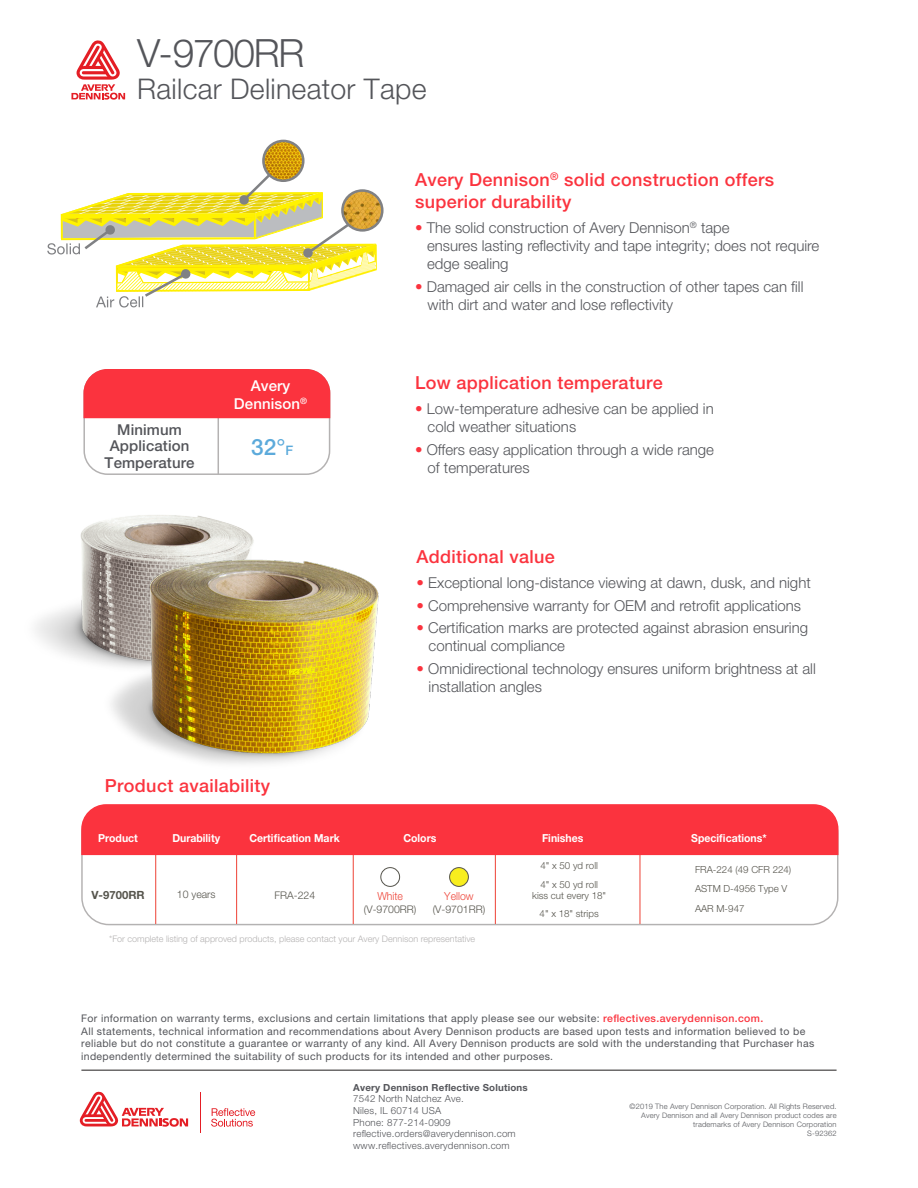
<style>
.page{position:relative;width:918px;height:1188px;background:#fff}
.page>*{position:absolute;margin:0;border:0;box-sizing:border-box;transform-origin:0 0}
.t1{font:300 39px "Helvetica Neue LT Std";letter-spacing:-.035em;color:#54555a}
.t2{font:300 28.5px "Helvetica Neue LT Std";letter-spacing:.01em;color:#54555a}
.t3{font:500 22.5px "Helvetica Neue LT Std";color:#5caadb}
.t4{font:500 18px/21.6px "Helvetica Neue LT Std";letter-spacing:.02em;color:#fb333e}
.t5{font:300 15px/18px "Helvetica Neue LT Std";color:#54555a}
.t6{font:500 15px/16.5px "Helvetica Neue LT Std";letter-spacing:.01em;color:#54555a;text-align:center}
.t7{font:500 15px/18px "Helvetica Neue LT Std";letter-spacing:.01em;color:#fff;text-align:center}
.t8{font:700 11.25px "Helvetica Neue LT Std";color:#55544c}
.t9{font:700 11.1px "Helvetica Neue LT Std";color:#fff;scale:.95 1}
.t10{font:300 11.1px "Helvetica Neue LT Std";color:#ee4236;scale:.95 1}
.t11{font:10.5px/12.6px "Helvetica Neue LT Std";letter-spacing:.03em;color:#54555a}
.t12{font:300 10.5px "Helvetica Neue LT Std";color:#55544c}
.t13{font:300 9.75px/11.7px "Helvetica Neue LT Std";letter-spacing:.02em;color:#54555a}
.t14{font:300 9.75px/19.4px "Helvetica Neue LT Std";color:#55544c}
.t15{font:700 9.75px "Helvetica Neue LT Std";letter-spacing:.02em;color:#54555a}
.t16{font:300 9px "Helvetica Neue LT Std";color:#b4b2b2}
.t17{font:300 7.5px/9px "Helvetica Neue LT Std";letter-spacing:.02em;color:#54555a;text-align:right}
.s1{font-size:13.05px}
.s2{color:#fb333e}
.s3{font-weight:500;color:#fb333e}
</style>
<div class="page">
<svg style="left:47px;top:140px;width:337px;height:168px"></svg>
<hr style="left:155px;top:852px;width:1px;height:72px;background:#ee4236">
<hr style="left:236px;top:852px;width:1px;height:72px;background:#ee4236">
<hr style="left:353px;top:852px;width:1px;height:72px;background:#ee4236">
<hr style="left:640px;top:852px;width:1px;height:72px;background:#ee4236">
<hr style="left:495px;top:852px;width:1px;height:72px;background:#ee4236">
<div style="left:81px;top:804px;width:758px;height:52px;background:#fb333e"></div>
<hr style="left:81px;top:1070px;width:756px;height:1px;background:#211e1e">
<hr style="left:200px;top:1092px;width:1px;height:40px;background:#e41e25">
<svg style="left:80px;top:1092px;width:108px;height:35px"></svg>
<svg style="left:211px;top:1108px;width:44px;height:19px"></svg>
<svg style="left:71px;top:40px;width:54px;height:60px"></svg>
<div style="left:380px;top:867px;width:20px;height:20px;border:1px solid #55544c;border-radius:50%"></div>
<div style="left:450px;top:868px;width:18px;height:18px;background:#f8ee1e;border-radius:50%"></div>
<div style="left:449px;top:867px;width:20px;height:20px;border:1px solid #55544c;border-radius:50%"></div>
<hr style="left:218px;top:376px;width:1px;height:98px;background:#b4b2b2">
<div style="left:83px;top:369px;width:248px;height:50px;background:#fb333e"></div>
<img style="left:92px;top:469px;width:230px;height:6px">
<img style="left:35px;top:515px;width:487px;height:315px">
<h1 class="t1" style="left:137px;top:30px;width:169px">V-9700RR</h1>
<h2 class="t2" style="left:137px;top:71px;width:291px">Railcar Delineator Tape</h2>
<p class="t6" style="left:105px;top:421px;width:91px">Minimum<br>Application<br>Temperature</p>
<p class="t7" style="left:234px;top:376px;width:75px">Avery<br>Dennison<sup>®</sup></p>
<h3 class="t3" style="left:251px;top:434px;width:43px">32°<span class="s1">F</span></h3>
<p class="t4" style="left:105px;top:774px;width:167px">Product availability</p>
<p class="t4" style="left:415px;top:169px;width:361px">Avery Dennison<sup>®</sup> solid construction offers superior durability</p>
<p class="t5" style="left:427px;top:219px;width:394px;text-indent:-12px"><span class="s2">•</span> The solid construction of Avery Dennison<sup>®</sup> tape<br>ensures lasting reflectivity and tape integrity; does not require edge sealing</p>
<p class="t5" style="left:428px;top:277px;width:377px;text-indent:-13px"><span class="s2">•</span> Damaged air cells in the construction of other tapes can fill with dirt and water and lose reflectivity</p>
<p class="t4" style="left:415px;top:371px;width:249px">Low application temperature</p>
<p class="t5" style="left:428px;top:400px;width:288px;text-indent:-13px"><span class="s2">•</span> Low-temperature adhesive can be applied in cold weather situations</p>
<p class="t5" style="left:428px;top:440px;width:288px;text-indent:-13px"><span class="s2">•</span> Offers easy application through a wide range of temperatures</p>
<p class="t4" style="left:417px;top:545px;width:140px">Additional value</p>
<p class="t5" style="left:417px;top:574px;width:396px"><span class="s2">•</span> Exceptional long-distance viewing at dawn, dusk, and night</p>
<p class="t5" style="left:417px;top:596px;width:386px"><span class="s2">•</span> Comprehensive warranty for OEM and retrofit applications</p>
<p class="t5" style="left:429px;top:619px;width:381px;text-indent:-12px"><span class="s2">•</span> Certification marks are protected against abrasion ensuring continual compliance</p>
<p class="t5" style="left:429px;top:659px;width:389px;text-indent:-12px"><span class="s2">•</span> Omnidirectional technology ensures uniform brightness at all installation angles</p>
<p class="t9" style="left:98px;top:832px;width:43px">Product</p>
<p class="t9" style="left:172px;top:832px;width:52px">Durability</p>
<p class="t9" style="left:249px;top:832px;width:97px">Certification Mark</p>
<p class="t9" style="left:403px;top:832px;width:36px">Colors</p>
<p class="t9" style="left:542px;top:832px;width:45px">Finishes</p>
<p class="t9" style="left:691px;top:832px;width:81px">Specifications*</p>
<p class="t12" style="left:177px;top:887px;width:40px">10 years</p>
<p class="t8" style="left:91px;top:888px;width:55px">V-9700RR</p>
<p class="t12" style="left:275px;top:889px;width:42px">FRA-224</p>
<p class="t10" style="left:377px;top:889px;width:29px">White</p>
<p class="t10" style="left:444px;top:889px;width:32px">Yellow</p>
<p class="t12" style="left:364px;top:903px;width:54px">(V-9700RR)</p>
<p class="t12" style="left:433px;top:903px;width:54px">(V-9701RR)</p>
<p class="t16" style="left:109px;top:933px;width:368px">*For complete listing of approved products, please contact your Avery Dennison representative</p>
<p class="t14" style="left:540px;top:855px;width:59px">4" x 50 yd roll<br>4" x 50 yd roll</p>
<p class="t14" style="left:532px;top:886px;width:76px;line-height:17.9px;text-align:center">kiss cut every 18"<br>4" x 18" strips</p>
<p class="t14" style="left:695px;top:860px;width:98px">FRA-224 (49 CFR 224)<br>ASTM D-4956 Type V<br>AAR M-947</p>
<p class="t11" style="left:81px;top:1012px;width:735px">For information on warranty terms, exclusions and certain limitations that apply please see our website: <span class="s3">reflectives.averydennison.com.<br></span>All statements, technical information and recommendations about Avery Dennison products are based upon tests and information believed to be reliable but do not constitute a guarantee or warranty of any kind. All Avery Dennison products are sold with the understanding that Purchaser has independently determined the suitability of such products for its intended and other purposes.</p>
<p class="t15" style="left:353px;top:1081px;width:176px">Avery Dennison Reflective Solutions</p>
<p class="t13" style="left:353px;top:1093px;width:164px">7542 North Natchez Ave.<br>Niles, IL 60714 USA<br>Phone: 877-214-0909 reflective.orders@averydennison.com www.reflectives.averydennison.com</p>
<p class="t17" style="left:630px;top:1101px;width:208px">©2019 The Avery Dennison Corporation. All Rights Reserved.<br>Avery Dennison and all Avery Dennison product codes are trademarks of Avery Dennison Corporation<br>S-92362</p>
</div>
